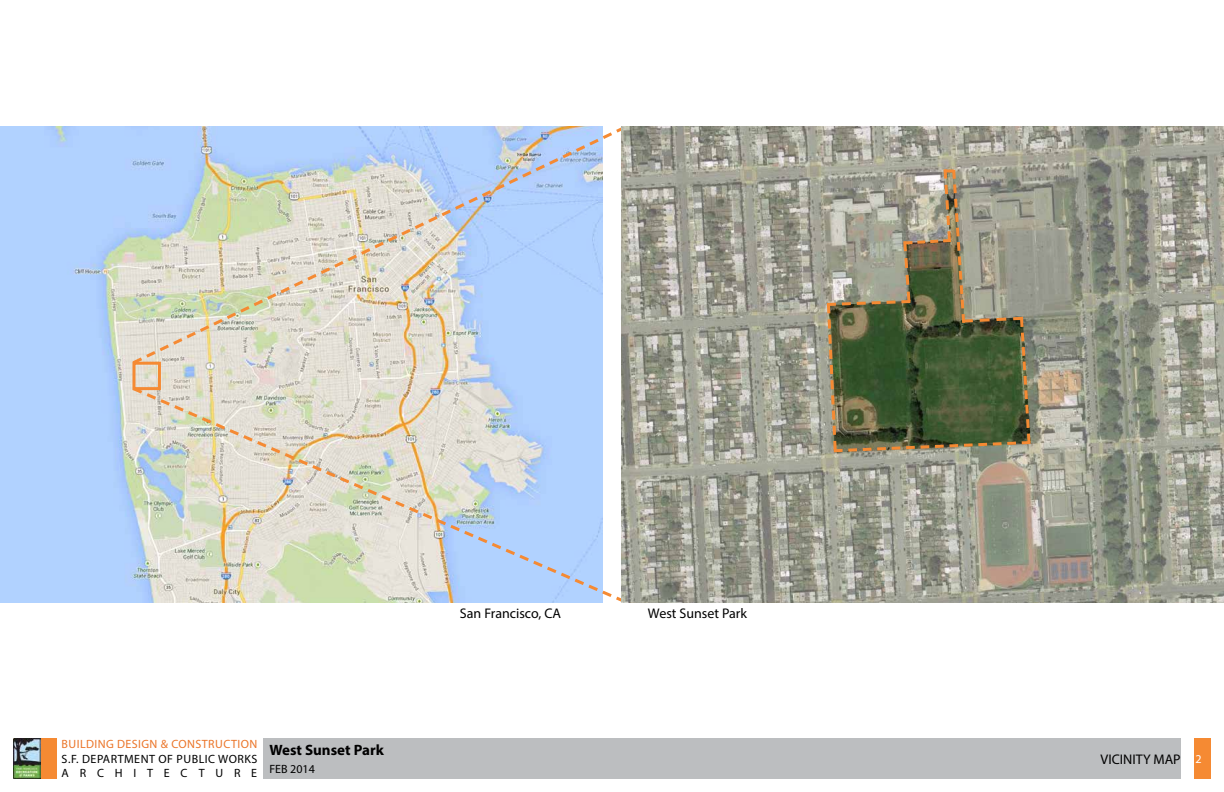
<style>
.page{position:relative;width:1224px;height:792px;background:#fff}
.page>*{position:absolute;margin:0;border:0;box-sizing:border-box;transform-origin:0 0}
.t1{font:700 15px "Myriad Pro";color:#000}
.t2{font:14px "Myriad Pro";color:#000}
.t3{font:12px/14px "Myriad Pro";letter-spacing:.04em;color:#000}
.t4{font:12px "Myriad Pro";letter-spacing:.035em;color:#eb7529}
.s1{font-size:12px;color:#fff}
</style>
<div class="page">
<div style="left:40px;top:738px;width:17px;height:40px;background:#f58a33"></div>
<div style="left:263px;top:738px;width:918px;height:40px;background:#bcbec0"></div>
<img style="left:14px;top:738px;width:26px;height:40px">
<div style="left:1194px;top:738px;width:16px;height:40px;background:#f58a33"></div>
<img style="left:0;top:126px;width:603px;height:477px">
<div style="left:133px;top:362px;width:28px;height:28px;border:3px solid #f58a33"></div>
<svg style="left:129px;top:126px;width:492px;height:241px;background:#c9d5df"></svg>
<img style="left:129px;top:385px;width:492px;height:218px">
<img style="left:621px;top:126px;width:603px;height:477px">
<svg style="left:824px;top:166px;width:210px;height:288px;background:#767d63"></svg>
<p class="t4" style="left:62px;top:737px;width:197px">BUILDING DESIGN &amp; CONSTRUCTION</p>
<p class="t3" style="left:62px;top:751px;width:197px">S.F. DEPARTMENT OF PUBLIC WORKS<br>ARCHITECTURE</p>
<p class="t1" style="left:269px;top:740px;width:116px">West Sunset Park</p>
<p class="t3" style="left:269px;top:761px;width:47px">FEB 2014</p>
<p class="t2" style="left:460px;top:605px;width:103px">San Francisco, CA</p>
<p class="t2" style="left:648px;top:605px;width:101px">West Sunset Park</p>
<p class="t2" style="left:1101px;top:750px;width:103px">VICINITY MAP <span class="s1">2</span></p>
</div>
